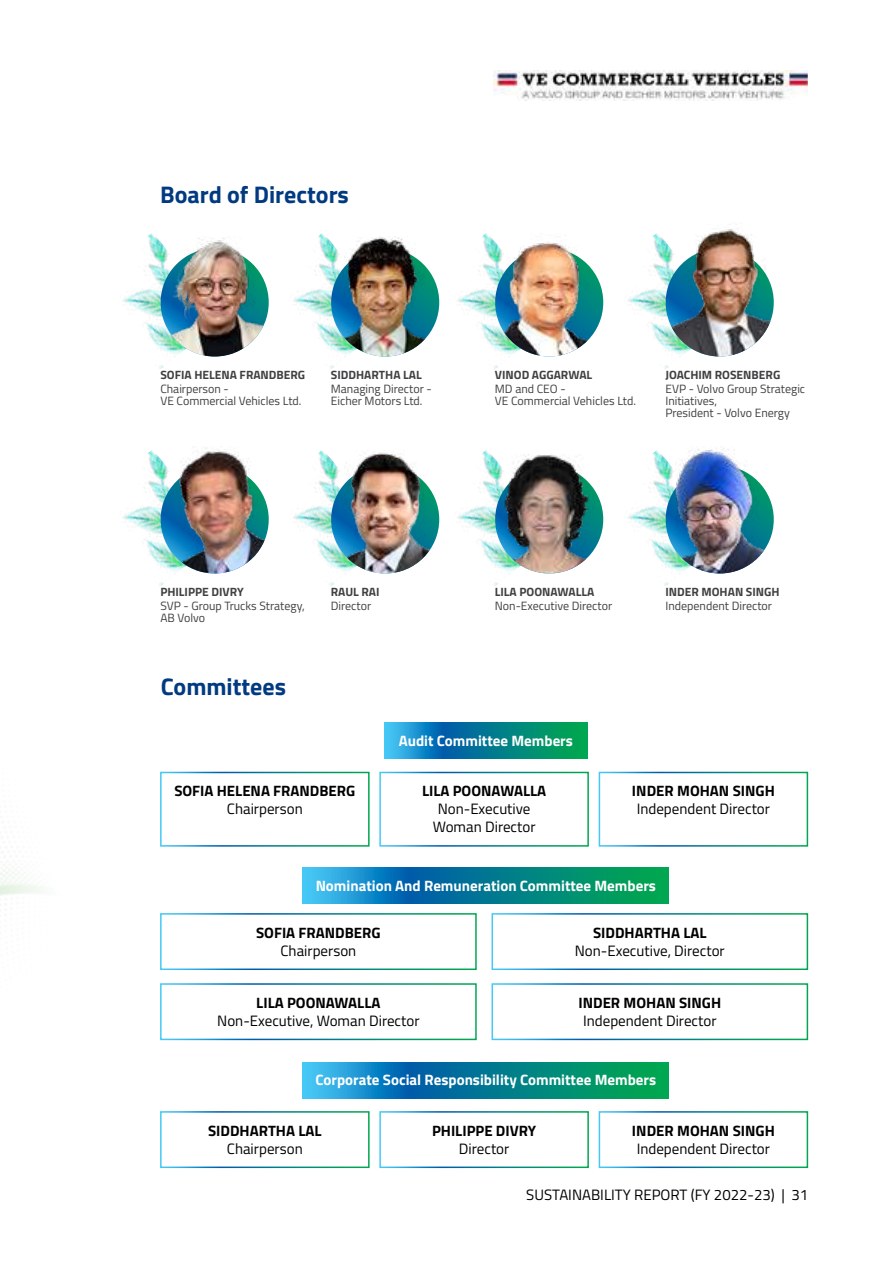
<style>
.page{position:relative;width:893px;height:1263px;background:#fff}
.page>*{position:absolute;margin:0;border:0;box-sizing:border-box;transform-origin:0 0}
.t1{font:700 24px "Titillium Web";color:#013a80}
.t2{font:15px/18px "Titillium Web";color:#000;text-align:center}
.t3{font:700 15px "Titillium Web";color:#000}
.t4{font:700 15px "Titillium Web";color:#fff}
.t5{font:12px/12px "Titillium Web";color:#404042}
.t6{font:700 12px "Titillium Web";color:#404042}
</style>
<div class="page">
<img style="left:123px;top:233px;width:100px;height:136px">
<img style="left:146px;top:541px;width:77px;height:45px">
<img style="left:418px;top:290px;width:138px;height:79px">
<img style="left:418px;top:450px;width:139px;height:136px">
<img style="left:254px;top:233px;width:139px;height:136px">
<img style="left:254px;top:491px;width:139px;height:95px">
<img style="left:588px;top:303px;width:140px;height:66px">
<img style="left:588px;top:511px;width:140px;height:75px">
<img style="left:161px;top:248px;width:108px;height:108px;border-radius:54px">
<img style="left:161px;top:465px;width:108px;height:108px;border-radius:54px">
<img style="left:495px;top:248px;width:108px;height:108px;border-radius:54px">
<img style="left:495px;top:465px;width:108px;height:108px;border-radius:54px">
<img style="left:331px;top:248px;width:108px;height:108px;border-radius:54px">
<img style="left:331px;top:465px;width:108px;height:108px;border-radius:54px">
<img style="left:666px;top:248px;width:108px;height:108px;border-radius:54px">
<img style="left:666px;top:465px;width:108px;height:108px;border-radius:54px">
<img style="left:161px;top:233px;width:108px;height:77px">
<img style="left:309px;top:236px;width:150px;height:74px">
<img style="left:482px;top:233px;width:153px;height:70px">
<img style="left:635px;top:229px;width:139px;height:81px">
<img style="left:123px;top:448px;width:135px;height:93px">
<img style="left:309px;top:450px;width:153px;height:59px">
<img style="left:475px;top:454px;width:148px;height:73px">
<img style="left:639px;top:448px;width:135px;height:71px">
<svg style="left:384px;top:723px;width:204px;height:36px;background:#098a96"></svg>
<svg style="left:303px;top:1062px;width:366px;height:36px;background:#098a96"></svg>
<svg style="left:303px;top:868px;width:366px;height:35px;background:#098a96"></svg>
<div style="left:160px;top:772px;width:210px;height:75px;border:2px solid #fff"></div>
<div style="left:160px;top:1111px;width:210px;height:57px;border:2px solid #fff"></div>
<div style="left:160px;top:913px;width:317px;height:57px;border:2px solid #fff"></div>
<div style="left:379px;top:772px;width:210px;height:75px;border:2px solid #fff"></div>
<div style="left:379px;top:1111px;width:210px;height:57px;border:2px solid #fff"></div>
<div style="left:491px;top:913px;width:317px;height:57px;border:2px solid #fff"></div>
<div style="left:599px;top:772px;width:209px;height:75px;border:2px solid #fff"></div>
<div style="left:599px;top:1111px;width:209px;height:57px;border:2px solid #fff"></div>
<div style="left:160px;top:983px;width:317px;height:57px;border:2px solid #fff"></div>
<div style="left:491px;top:983px;width:317px;height:57px;border:2px solid #fff"></div>
<img style="left:0;top:771px;width:214px;height:398px">
<img style="left:494px;top:70px;width:314px;height:30px">
<h1 class="t1" style="left:160px;top:177px;width:190px">Board of Directors</h1>
<p class="t6" style="left:160px;top:366px;width:146px">SOFIA HELENA FRANDBERG</p>
<p class="t5" style="left:160px;top:382px;width:143px">Chairperson -<br>VE Commercial Vehicles Ltd.</p>
<p class="t6" style="left:331px;top:366px;width:92px">SIDDHARTHA LAL</p>
<p class="t5" style="left:331px;top:382px;width:102px">Managing Director -<br>Eicher Motors Ltd.</p>
<p class="t6" style="left:495px;top:366px;width:99px">VINOD AGGARWAL</p>
<p class="t5" style="left:495px;top:382px;width:143px">MD and CEO -<br>VE Commercial Vehicles Ltd.</p>
<p class="t6" style="left:665px;top:366px;width:116px">JOACHIM ROSENBERG</p>
<p class="t5" style="left:665px;top:382px;width:141px">EVP - Volvo Group Strategic<br>Initiatives,<br>President - Volvo Energy</p>
<p class="t6" style="left:160px;top:583px;width:85px">PHILIPPE DIVRY</p>
<p class="t5" style="left:160px;top:599px;width:146px">SVP - Group Trucks Strategy,<br>AB Volvo</p>
<h1 class="t1" style="left:161px;top:669px;width:127px">Committees</h1>
<p class="t6" style="left:331px;top:583px;width:50px">RAUL RAI</p>
<p class="t5" style="left:331px;top:599px;width:42px">Director</p>
<p class="t6" style="left:495px;top:583px;width:101px">LILA POONAWALLA</p>
<p class="t5" style="left:495px;top:599px;width:119px">Non-Executive Director</p>
<p class="t4" style="left:399px;top:729px;width:176px">Audit Committee Members</p>
<p class="t6" style="left:665px;top:583px;width:116px">INDER MOHAN SINGH</p>
<p class="t5" style="left:665px;top:599px;width:108px">Independent Director</p>
<p class="t3" style="left:174px;top:780px;width:182px">SOFIA HELENA FRANDBERG</p>
<p class="t2" style="left:227px;top:799px;width:77px">Chairperson</p>
<p class="t3" style="left:422px;top:780px;width:126px">LILA POONAWALLA</p>
<p class="t2" style="left:433px;top:799px;width:104px">Non-Executive<br>Woman Director</p>
<p class="t3" style="left:632px;top:780px;width:144px">INDER MOHAN SINGH</p>
<p class="t2" style="left:637px;top:799px;width:135px">Independent Director</p>
<p class="t4" style="left:316px;top:874px;width:342px">Nomination And Remuneration Committee Members</p>
<p class="t3" style="left:256px;top:921px;width:126px">SOFIA FRANDBERG</p>
<p class="t2" style="left:280px;top:941px;width:77px">Chairperson</p>
<p class="t3" style="left:256px;top:991px;width:126px">LILA POONAWALLA</p>
<p class="t2" style="left:217px;top:1011px;width:204px">Non-Executive, Woman Director</p>
<p class="t3" style="left:593px;top:921px;width:115px">SIDDHARTHA LAL</p>
<p class="t2" style="left:575px;top:941px;width:151px">Non-Executive, Director</p>
<p class="t3" style="left:578px;top:991px;width:144px">INDER MOHAN SINGH</p>
<p class="t2" style="left:583px;top:1011px;width:135px">Independent Director</p>
<p class="t4" style="left:315px;top:1069px;width:342px">Corporate Social Responsibility Committee Members</p>
<p class="t3" style="left:208px;top:1119px;width:115px">SIDDHARTHA LAL</p>
<p class="t2" style="left:227px;top:1139px;width:77px">Chairperson</p>
<p class="t3" style="left:432px;top:1119px;width:106px">PHILIPPE DIVRY</p>
<p class="t2" style="left:459px;top:1139px;width:52px">Director</p>
<p class="t3" style="left:632px;top:1119px;width:144px">INDER MOHAN SINGH</p>
<p class="t2" style="left:637px;top:1139px;width:135px">Independent Director</p>
<p class="t2" style="left:526px;top:1185px;width:284px">SUSTAINABILITY REPORT (FY 2022-23) | 31</p>
</div>
